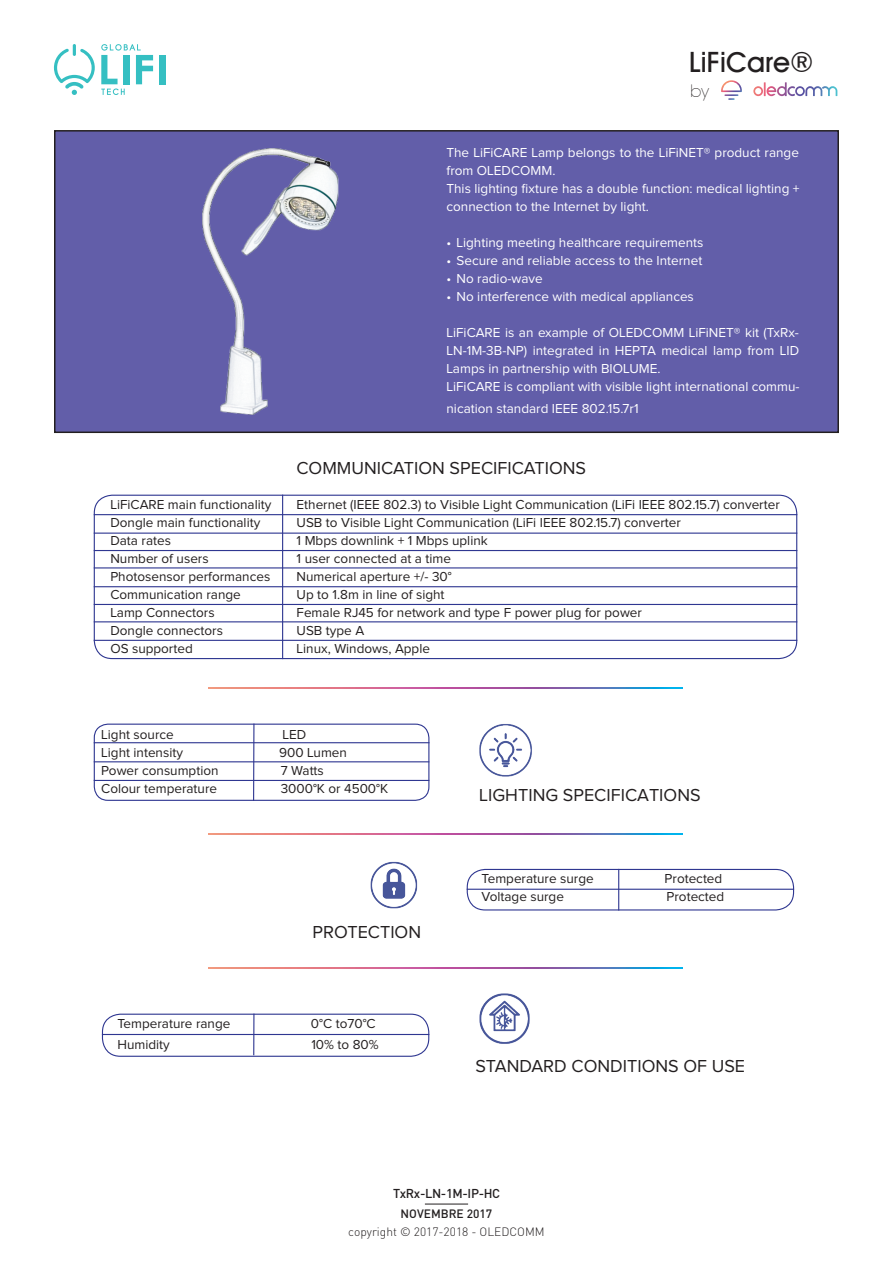
<style>
.page{position:relative;width:893px;height:1263px;background:#fff}
.page>*{position:absolute;margin:0;border:0;box-sizing:border-box;transform-origin:0 0}
.t1{font:500 28.05px "Avant Garde IT Cby BT";color:#231f20}
.t2{font:18px "Proxima Nova";color:#231f20}
.t3{font:200 16.8px "Avant Garde LT";color:#231f20}
.t4{font:13.5px/18px "Proxima Nova";color:#231f20}
.t5{font:13.5px/18px "Proxima Nova";color:#fff}
.t6{font:500 12.75px "DIN";letter-spacing:-.025em;color:#231f20}
.t7{font:300 12px "DIN";color:#231f20}
.t8{font:500 12px "DIN";color:#231f20}
</style>
<div class="page">
<div style="left:55px;top:131px;width:783px;height:301px;background:#625ea9"></div>
<div style="left:54px;top:130px;width:785px;height:303px;border:2px solid #231f20"></div>
<img style="left:130px;top:132px;width:286px;height:301px">
<div style="left:94px;top:495px;width:703px;height:164px;border:1px solid #2f3791;border-radius:18px"></div>
<hr style="left:94px;top:514px;width:703px;height:1px;background:#2f3791">
<hr style="left:94px;top:533px;width:703px;height:1px;background:#2f3791">
<hr style="left:94px;top:550px;width:703px;height:1px;background:#2f3791">
<hr style="left:94px;top:567px;width:703px;height:1px;background:#2f3791">
<hr style="left:94px;top:586px;width:703px;height:1px;background:#2f3791">
<hr style="left:94px;top:604px;width:703px;height:1px;background:#2f3791">
<hr style="left:94px;top:621px;width:703px;height:1px;background:#2f3791">
<hr style="left:94px;top:640px;width:703px;height:1px;background:#2f3791">
<hr style="left:282px;top:495px;width:1px;height:164px;background:#2f3791">
<img style="left:209px;top:687px;width:474px;height:2px">
<img style="left:209px;top:833px;width:474px;height:2px">
<img style="left:209px;top:967px;width:474px;height:2px">
<img style="left:479px;top:724px;width:53px;height:53px">
<div style="left:94px;top:724px;width:335px;height:77px;border:1px solid #2f3791;border-radius:14px"></div>
<hr style="left:94px;top:742px;width:335px;height:1px;background:#2f3791">
<hr style="left:94px;top:761px;width:335px;height:1px;background:#2f3791">
<hr style="left:94px;top:780px;width:335px;height:1px;background:#2f3791">
<hr style="left:253px;top:724px;width:1px;height:77px;background:#2f3791">
<hr style="left:253px;top:1014px;width:1px;height:41px;background:#2f3791">
<img style="left:370px;top:861px;width:48px;height:48px">
<div style="left:467px;top:869px;width:327px;height:41px;border:1px solid #2f3791;border-radius:18px"></div>
<hr style="left:467px;top:889px;width:327px;height:1px;background:#2f3791">
<hr style="left:618px;top:869px;width:1px;height:41px;background:#2f3791">
<img style="left:479px;top:993px;width:51px;height:51px">
<div style="left:102px;top:1014px;width:327px;height:43px;border:1px solid #2f3791;border-radius:18px"></div>
<hr style="left:102px;top:1034px;width:327px;height:1px;background:#2f3791">
<hr style="left:425px;top:1204px;width:43px;height:1px;background:#231f20">
<div style="left:159px;top:55px;width:6px;height:29px;background:#35bfc2"></div>
<svg style="left:101px;top:44px;width:52px;height:51px"></svg>
<svg style="left:54px;top:44px;width:41px;height:51px"></svg>
<svg style="left:753px;top:82px;width:84px;height:14px"></svg>
<svg style="left:721px;top:80px;width:21px;height:20px"></svg>
<h1 class="t1" style="left:689px;top:45px;width:126px">LiFiCare®</h1>
<p class="t3" style="left:690px;top:81px;width:21px">by</p>
<p class="t5" style="left:446px;top:144px;width:355px">The LiFiCARE Lamp belongs to the LiFiNET® product range from OLEDCOMM.<br>This lighting fixture has a double function: medical lighting + connection to the Internet by light.</p>
<p class="t5" style="left:446px;top:234px;width:258px">• Lighting meeting healthcare requirements</p>
<p class="t5" style="left:446px;top:252px;width:257px">• Secure and reliable access to the Internet</p>
<p class="t5" style="left:446px;top:270px;width:98px">• No radio-wave</p>
<p class="t5" style="left:446px;top:288px;width:249px">• No interference with medical appliances</p>
<p class="t5" style="left:446px;top:324px;width:354px">LiFiCARE is an example of OLEDCOMM LiFiNET® kit (TxRx-LN-1M-3B-NP) integrated in HEPTA medical lamp from LID Lamps in partnership with BIOLUME.<br>LiFiCARE is compliant with visible light international commu-</p>
<p class="t5" style="left:446px;top:400px;width:194px">nication standard IEEE 802.15.7r1</p>
<h2 class="t2" style="left:296px;top:459px;width:291px">COMMUNICATION SPECIFICATIONS</h2>
<p class="t4" style="left:110px;top:496px;width:162px">LiFiCARE main functionality<br>Dongle main functionality<br>Data rates<br>Number of users<br>Photosensor performances<br>Communication range<br>Lamp Connectors<br>Dongle connectors<br>OS supported</p>
<p class="t4" style="left:297px;top:496px;width:485px">Ethernet (IEEE 802.3) to Visible Light Communication (LiFi IEEE 802.15.7) converter USB to Visible Light Communication (LiFi IEEE 802.15.7) converter<br>1 Mbps downlink + 1 Mbps uplink<br>1 user connected at a time<br>Numerical aperture +/- 30°<br>Up to 1.8m in line of sight<br>Female RJ45 for network and type F power plug for power<br>USB type A<br>Linux, Windows, Apple</p>
<p class="t4" style="left:101px;top:726px;width:74px">Light source</p>
<p class="t4" style="left:283px;top:726px;width:25px">LED</p>
<p class="t4" style="left:101px;top:744px;width:83px">Light intensity</p>
<p class="t4" style="left:279px;top:744px;width:69px">900 Lumen</p>
<p class="t4" style="left:101px;top:762px;width:119px">Power consumption</p>
<p class="t4" style="left:281px;top:762px;width:45px">7 Watts</p>
<p class="t4" style="left:101px;top:780px;width:117px">Colour temperature</p>
<p class="t4" style="left:281px;top:780px;width:109px">3000°K or 4500°K</p>
<h2 class="t2" style="left:313px;top:923px;width:110px">PROTECTION</h2>
<p class="t4" style="left:117px;top:1015px;width:114px">Temperature range</p>
<p class="t4" style="left:311px;top:1015px;width:66px">0°C to70°C</p>
<p class="t4" style="left:117px;top:1036px;width:54px">Humidity</p>
<p class="t4" style="left:311px;top:1036px;width:69px">10% to 80%</p>
<h2 class="t2" style="left:479px;top:786px;width:223px">LIGHTING SPECIFICATIONS</h2>
<p class="t4" style="left:482px;top:870px;width:114px">Temperature surge</p>
<p class="t4" style="left:665px;top:870px;width:59px">Protected</p>
<p class="t4" style="left:482px;top:888px;width:84px">Voltage surge</p>
<p class="t4" style="left:667px;top:888px;width:59px">Protected</p>
<h2 class="t2" style="left:475px;top:1058px;width:271px">STANDARD CONDITIONS OF USE</h2>
<p class="t6" style="left:393px;top:1185px;width:109px">TxRx-LN-1M-IP-HC</p>
<p class="t8" style="left:401px;top:1206px;width:93px">NOVEMBRE 2017</p>
<p class="t7" style="left:348px;top:1224px;width:198px">copyright © 2017-2018 - OLEDCOMM</p>
</div>
